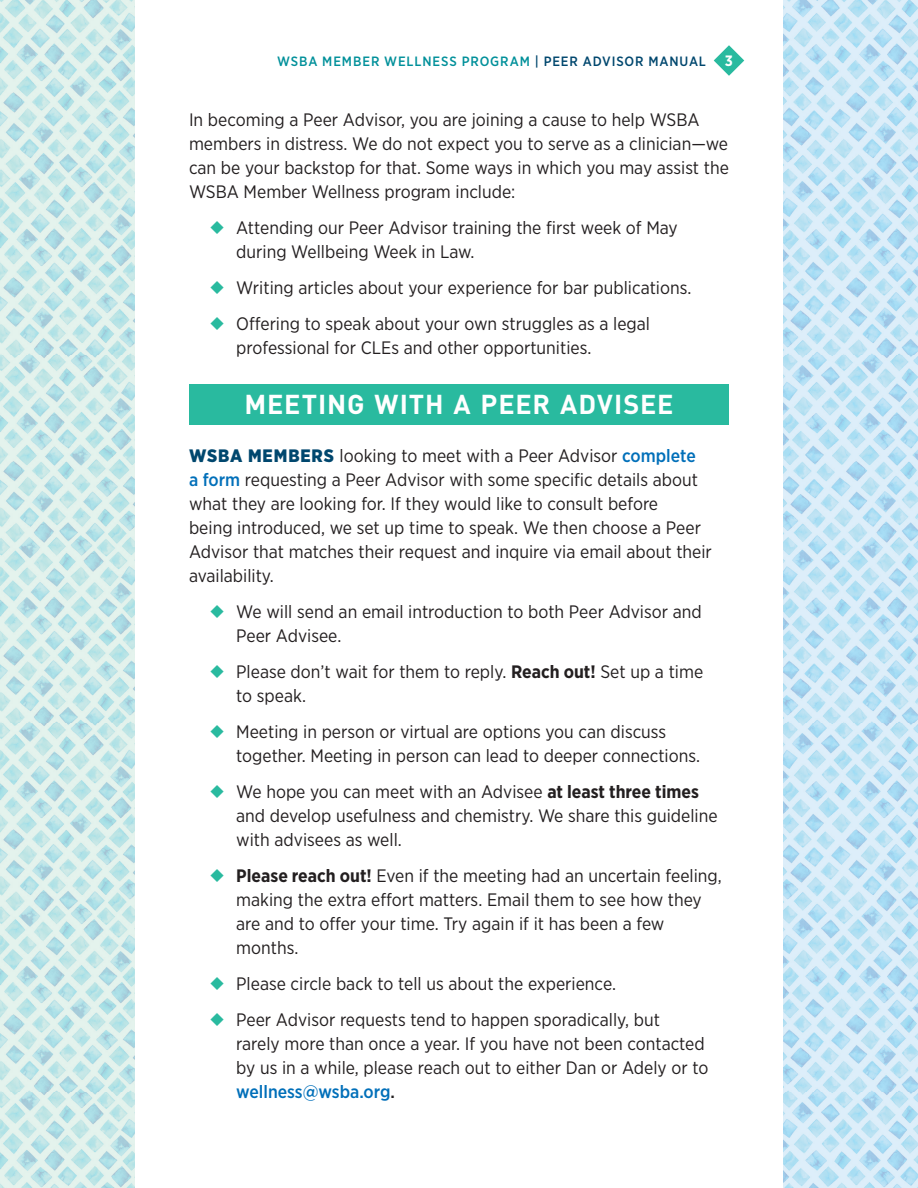
<style>
.page{position:relative;width:918px;height:1188px;background:#fff}
.page>*{position:absolute;margin:0;border:0;box-sizing:border-box;transform-origin:0 0}
.H2_Bar{font:700 27px "DINOT";letter-spacing:.03em;color:#fff}
.P1_Drop_Cap_2{font:18px/24px "Gotham Narrow";color:#231f20}
.P1{font:18px/24px "Gotham Narrow";color:#231f20}
.t1{font:700 15px "Gotham Narrow";color:#fff}
.t2{font:500 13.5px "Gotham Narrow";letter-spacing:.065em;color:#00909a}
.s1{color:#00476e}
.s2{color:#29ba9f}
.s3{font-weight:900;color:#00476e}
.s4{font-weight:500;color:#006fb9}
.s5{font-weight:700}
.s6{font-weight:500}
</style>
<div class="page">
<svg style="left:714px;top:45px;width:30px;height:31px"></svg>
<img style="left:783px;top:0;width:135px;height:1188px">
<img style="left:0;top:0;width:135px;height:1188px">
<div style="left:189px;top:384px;width:540px;height:41px;background:#29ba9f"></div>
<p class="t2" style="left:277px;top:53px;width:430px">WSBA MEMBER WELLNESS PROGRAM <span class="s1">| PEER ADVISOR MANUAL</span></p>
<p class="t1" style="left:725px;top:51px;width:10px">3</p>
<p class="P1" style="left:189px;top:107px;width:541px">In becoming a Peer Advisor, you are joining a cause to help WSBA members in distress. We do not expect you to serve as a clinician—we can be your backstop for that. Some ways in which you may assist the WSBA Member Wellness program include:</p>
<p class="P1_Drop_Cap_2" style="left:236px;top:215px;width:443px;text-indent:-27px"><span class="s2">○</span> Attending our Peer Advisor training the first week of May during Wellbeing Week in Law.</p>
<p class="P1_Drop_Cap_2" style="left:209px;top:275px;width:484px"><span class="s2">○</span> Writing articles about your experience for bar publications.</p>
<p class="P1_Drop_Cap_2" style="left:236px;top:311px;width:415px;text-indent:-27px"><span class="s2">○</span> Offering to speak about your own struggles as a legal professional for CLEs and other opportunities.</p>
<p class="H2_Bar" style="left:245px;top:387px;width:430px">MEETING WITH A PEER ADVISEE</p>
<p class="P1_Drop_Cap_2" style="left:189px;top:443px;width:524px"><span class="s3">WSBA MEMBERS</span> looking to meet with a Peer Advisor <span class="s4">complete<br>a form</span> requesting a Peer Advisor with some specific details about what they are looking for. If they would like to consult before<br>being introduced, we set up time to speak. We then choose a Peer Advisor that matches their request and inquire via email about their availability.</p>
<p class="P1_Drop_Cap_2" style="left:236px;top:599px;width:467px;text-indent:-27px"><span class="s2">○</span> We will send an email introduction to both Peer Advisor and<br>Peer Advisee.</p>
<p class="P1_Drop_Cap_2" style="left:236px;top:659px;width:469px;text-indent:-27px"><span class="s2">○</span> Please don’t wait for them to reply. <span class="s5">Reach out!</span> Set up a time to speak.</p>
<p class="P1_Drop_Cap_2" style="left:236px;top:719px;width:465px;text-indent:-27px"><span class="s2">○</span> Meeting in person or virtual are options you can discuss together. Meeting in person can lead to deeper connections.</p>
<p class="P1_Drop_Cap_2" style="left:236px;top:779px;width:483px;text-indent:-27px"><span class="s2">○</span> We hope you can meet with an Advisee <span class="s5">at least three times </span>and develop usefulness and chemistry. We share this guideline with advisees as well.</p>
<p class="P1_Drop_Cap_2" style="left:236px;top:863px;width:487px;text-indent:-27px"><span class="s2">○</span> <span class="s5">Please reach out!</span> Even if the meeting had an uncertain feeling, making the extra effort matters. Email them to see how they are and to offer your time. Try again if it has been a few months.</p>
<p class="P1_Drop_Cap_2" style="left:209px;top:971px;width:408px"><span class="s2">○</span> Please circle back to tell us about the experience.</p>
<p class="P1_Drop_Cap_2" style="left:236px;top:1007px;width:474px;text-indent:-27px"><span class="s2">○</span> Peer Advisor requests tend to happen sporadically, but<br>rarely more than once a year. If you have not been contacted by us in a while, please reach out to either Dan or Adely or to <span class="s4">wellness@wsba.org</span><span class="s6">.</span></p>
</div>
